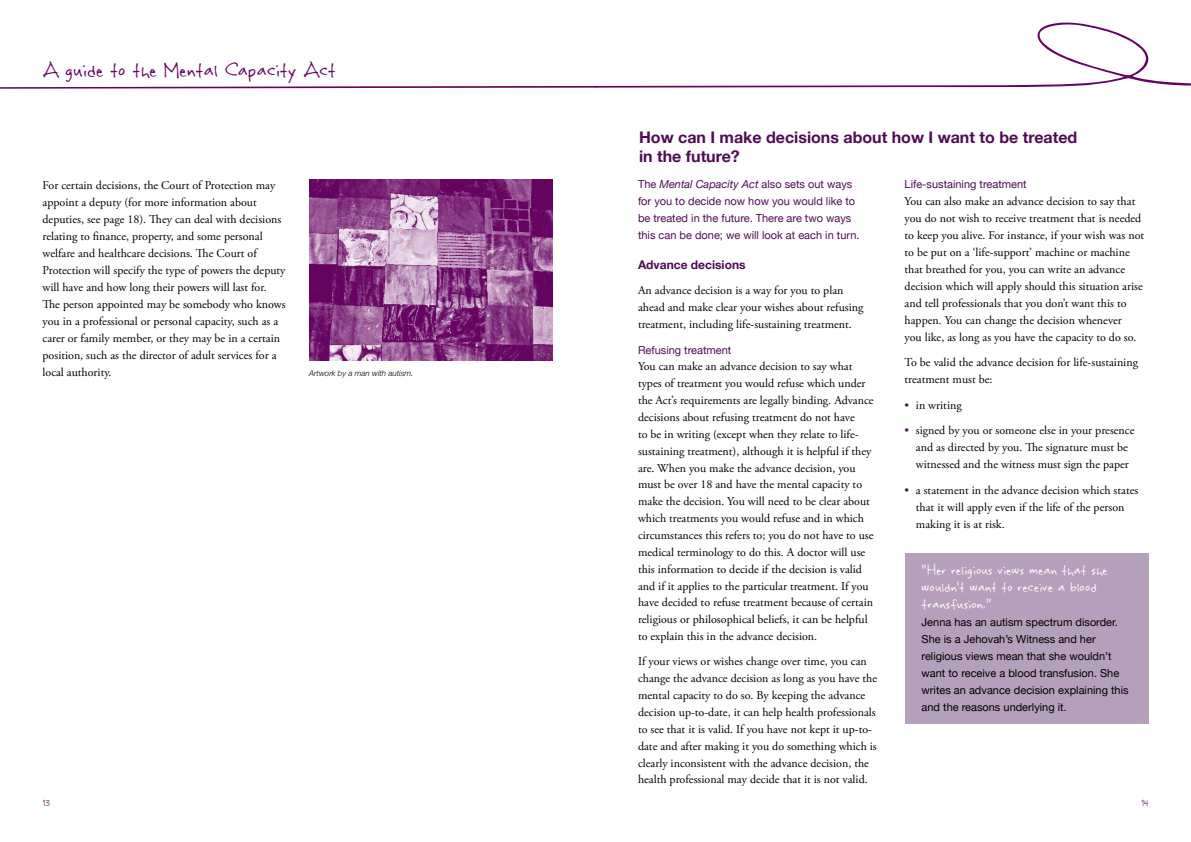
<style>
.page{position:relative;width:1191px;height:842px;background:#fff}
.page>*{position:absolute;margin:0;border:0;box-sizing:border-box;transform-origin:0 0}
.t1{font:24px "Rabiohead";color:#650360}
.t2{font:17px/17px "Rabiohead";color:#fff}
.t3{font:700 16px/19px "Helvetica Neue";color:#4f0c55}
.t4{font:12px/17px "Adobe Garamond Pro";color:#000}
.t5{font:700 12px "Helvetica Neue";color:#4f0c55}
.t6{font:11px/17px "Helvetica Neue";color:#000}
.t7{font:11px/17px "Helvetica Neue";color:#4f0c55}
.t8{font:10px "Rabiohead";color:#4f0c55}
.t9{font:italic 300 8px "Helvetica Neue";color:#000}
.s1{color:#4f0c55}
.s2{font-style:italic}
</style>
<div class="page">
<svg style="left:0;top:23px;width:1191px;height:66px"></svg>
<div style="left:904px;top:554px;width:244px;height:170px;background:#b4a0ba"></div>
<img style="left:309px;top:180px;width:244px;height:181px">
<h1 class="t1" style="left:43px;top:55px;width:295px">A guide to the Mental Capacity Act</h1>
<p class="t4" style="left:43px;top:177px;width:245px">For certain decisions, the Court of Protection may appoint a deputy (for more information about deputies, see page 18). They can deal with decisions relating to finance, property, and some personal welfare and healthcare decisions. The Court of Protection will specify the type of powers the deputy will have and how long their powers will last for.<br>The person appointed may be somebody who knows you in a professional or personal capacity, such as a carer or family member, or they may be in a certain position, such as the director of adult services for a local authority.</p>
<p class="t9" style="left:309px;top:368px;width:106px">Artwork by a man with autism.</p>
<p class="t8" style="left:43px;top:797px;width:9px">13</p>
<h3 class="t3" style="left:639px;top:128px;width:440px">How can I make decisions about how I want to be treated in the future?</h3>
<p class="t7" style="left:904px;top:175px;width:124px">Life-sustaining treatment</p>
<p class="t4" style="left:904px;top:193px;width:241px">You can also make an advance decision to say that you do not wish to receive treatment that is needed to keep you alive. For instance, if your wish was not to be put on a ‘life-support’ machine or machine that breathed for you, you can write an advance decision which will apply should this situation arise and tell professionals that you don’t want this to happen. You can change the decision whenever<br>you like, as long as you have the capacity to do so.</p>
<p class="t4" style="left:904px;top:354px;width:235px">To be valid the advance decision for life-sustaining treatment must be:</p>
<p class="t4" style="left:904px;top:397px;width:59px"><span class="s1">•</span> in writing</p>
<p class="t4" style="left:904px;top:422px;width:231px;text-align:center"><span class="s1">•</span> signed by you or someone else in your presence and as directed by you. The signature must be witnessed and the witness must sign the paper</p>
<p class="t4" style="left:916px;top:482px;width:224px;text-indent:-11px"><span class="s1">•</span> a statement in the advance decision which states that it will apply even if the life of the person making it is at risk.</p>
<p class="t7" style="left:638px;top:175px;width:223px">The <span class="s2">Mental Capacity Act</span> also sets out ways for you to decide now how you would like to be treated in the future. There are two ways this can be done; we will look at each in turn.</p>
<p class="t5" style="left:638px;top:257px;width:109px">Advance decisions</p>
<p class="t4" style="left:638px;top:282px;width:227px">An advance decision is a way for you to plan ahead and make clear your wishes about refusing treatment, including life-sustaining treatment.</p>
<p class="t7" style="left:638px;top:341px;width:95px">Refusing treatment</p>
<p class="t4" style="left:638px;top:359px;width:237px">You can make an advance decision to say what types of treatment you would refuse which under the Act’s requirements are legally binding. Advance decisions about refusing treatment do not have<br>to be in writing (except when they relate to life&shy;sustaining treatment), although it is helpful if they are. When you make the advance decision, you must be over 18 and have the mental capacity to make the decision. You will need to be clear about which treatments you would refuse and in which circumstances this refers to; you do not have to use medical terminology to do this. A doctor will use this information to decide if the decision is valid and if it applies to the particular treatment. If you have decided to refuse treatment because of certain religious or philosophical beliefs, it can be helpful to explain this in the advance decision.</p>
<p class="t4" style="left:638px;top:654px;width:241px">If your views or wishes change over time, you can change the advance decision as long as you have the mental capacity to do so. By keeping the advance decision up-to-date, it can help health professionals to see that it is valid. If you have not kept it up-to&shy;date and after making it you do something which is clearly inconsistent with the advance decision, the health professional may decide that it is not valid.</p>
<h2 class="t2" style="left:921px;top:561px;width:187px">“Her religious views mean that she wouldn’t want to receive a blood transfusion.”</h2>
<p class="t6" style="left:921px;top:614px;width:208px">Jenna has an autism spectrum disorder.<br>She is a Jehovah’s Witness and her religious views mean that she wouldn’t want to receive a blood transfusion. She writes an advance decision explaining this and the reasons underlying it.</p>
<p class="t8" style="left:1141px;top:797px;width:9px">14</p>
</div>
